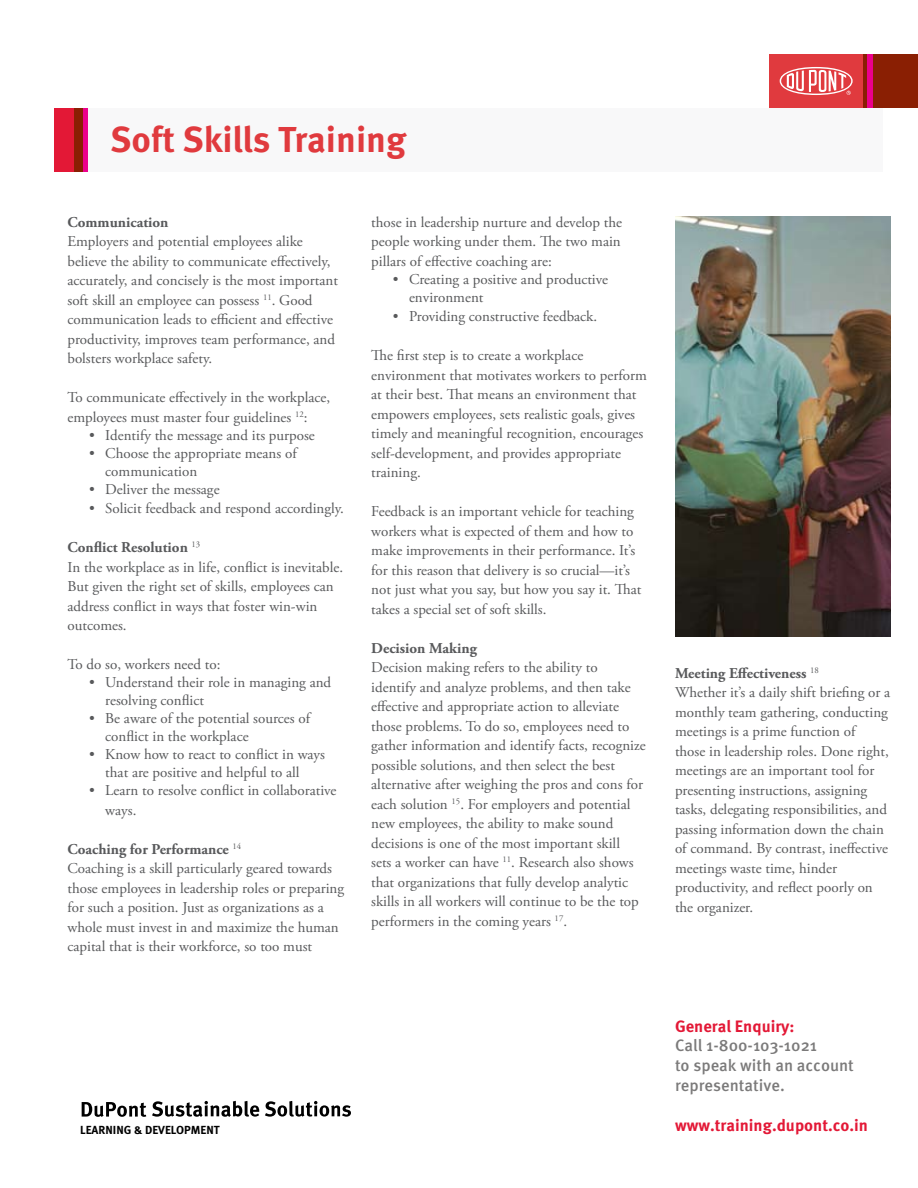
<style>
.page{position:relative;width:918px;height:1188px;background:#fff}
.page>*{position:absolute;margin:0;border:0;box-sizing:border-box;transform-origin:0 0}
.t1{font:700 36px "Meta Pro";color:#e03a3e}
.t2{font:500 16.5px/19.8px "Meta Pro";color:#7b7a7a}
.t3{font:700 16.5px "Meta Pro";color:#e31836}
.t4{font:15px/19.5px "Adobe Garamond Pro";color:#58595b}
.t5{font:700 15px "Adobe Garamond Pro";color:#58595b}
.t6{font:700 11.7px "Meta Pro";color:#000}
.s1{font-weight:700}
</style>
<div class="page">
<svg style="left:82px;top:1102px;width:64px;height:15px"></svg>
<svg style="left:152px;top:1101px;width:107px;height:16px"></svg>
<svg style="left:265px;top:1101px;width:86px;height:16px"></svg>
<img style="left:675px;top:216px;width:216px;height:420px">
<div style="left:863px;top:54px;width:55px;height:54px;background:#8a1f03"></div>
<div style="left:769px;top:54px;width:94px;height:54px;background:#e03a3e"></div>
<svg style="left:780px;top:67px;width:73px;height:28px"></svg>
<div style="left:867px;top:54px;width:5px;height:54px;background:#ec008c"></div>
<div style="left:81px;top:108px;width:801px;height:63px;background:#f8f8f9"></div>
<div style="left:83px;top:108px;width:5px;height:63px;background:#ec008c"></div>
<div style="left:73px;top:108px;width:10px;height:63px;background:#8a1f03"></div>
<div style="left:54px;top:108px;width:19px;height:63px;background:#e31836"></div>
<h1 class="t1" style="left:110px;top:117px;width:298px">Soft Skills Training</h1>
<p class="t5" style="left:68px;top:213px;width:102px">Communication</p>
<p class="t4" style="left:68px;top:232px;width:272px">Employers and potential employees alike believe the ability to communicate effectively, accurately, and concisely is the most important soft skill an employee can possess <sup>11</sup>. Good communication leads to efficient and effective productivity, improves team performance, and bolsters workplace safety.</p>
<p class="t4" style="left:68px;top:388px;width:264px">To communicate effectively in the workplace, employees must master four guidelines <sup>12</sup>:</p>
<p class="t4" style="left:105px;top:427px;width:211px;line-height:18px">Identify the message and its purpose<br>Choose the appropriate means of communication<br>Deliver the message</p>
<p class="t4" style="left:105px;top:499px;width:240px">Solicit feedback and respond accordingly.</p>
<p class="t4" style="left:68px;top:538px;width:277px"><span class="s1">Conflict Resolution</span> <sup>13<br></sup>In the workplace as in life, conflict is inevitable.<br>But given the right set of skills, employees can address conflict in ways that foster win-win outcomes.</p>
<p class="t4" style="left:105px;top:656px;width:233px;line-height:18px;text-indent:-38px">To do so, workers need to:<br>Understand their role in managing and resolving conflict<br>Be aware of the potential sources of conflict in the workplace<br>Know how to react to conflict in ways that are positive and helpful to all<br>Learn to resolve conflict in collaborative</p>
<p class="t4" style="left:105px;top:801px;width:33px">ways.</p>
<p class="t4" style="left:68px;top:840px;width:278px"><span class="s1">Coaching for Performance</span> <sup>14<br></sup>Coaching is a skill particularly geared towards those employees in leadership roles or preparing for such a position. Just as organizations as a whole must invest in and maximize the human capital that is their workforce, so too must</p>
<p class="t4" style="left:89px;top:427px;width:7px;line-height:18px">• •</p>
<p class="t4" style="left:89px;top:480px;width:7px">• •</p>
<p class="t4" style="left:89px;top:673px;width:7px">•</p>
<p class="t4" style="left:89px;top:709px;width:7px">•</p>
<p class="t4" style="left:89px;top:745px;width:7px">•</p>
<p class="t4" style="left:89px;top:781px;width:7px">•</p>
<p class="t4" style="left:371px;top:213px;width:252px;text-align:justify">those in leadership nurture and develop the people working under them. The two main pillars of effective coaching are:</p>
<p class="t4" style="left:409px;top:271px;width:201px;line-height:18px">Creating a positive and productive environment</p>
<p class="t4" style="left:409px;top:307px;width:190px">Providing constructive feedback.</p>
<p class="t4" style="left:371px;top:346px;width:277px">The first step is to create a workplace environment that motivates workers to perform at their best. That means an environment that empowers employees, sets realistic goals, gives timely and meaningful recognition, encourages self-development, and provides appropriate training.</p>
<p class="t4" style="left:371px;top:502px;width:272px">Feedback is an important vehicle for teaching workers what is expected of them and how to make improvements in their performance. It’s for this reason that delivery is so crucial—it’s not just what you say, but how you say it. That takes a special set of soft skills.</p>
<p class="t5" style="left:371px;top:639px;width:107px">Decision Making</p>
<p class="t4" style="left:371px;top:658px;width:276px">Decision making refers to the ability to identify and analyze problems, and then take effective and appropriate action to alleviate those problems. To do so, employees need to gather information and identify facts, recognize possible solutions, and then select the best alternative after weighing the pros and cons for each solution <sup>15</sup>. For employers and potential new employees, the ability to make sound decisions is one of the most important skill<br>sets a worker can have <sup>11</sup>. Research also shows that organizations that fully develop analytic skills in all workers will continue to be the top performers in the coming years <sup>17</sup>.</p>
<p class="t4" style="left:393px;top:270px;width:7px">•</p>
<p class="t4" style="left:393px;top:307px;width:7px">•</p>
<p class="t4" style="left:675px;top:664px;width:217px"><span class="s1">Meeting Effectiveness</span> <sup>18<br></sup>Whether it’s a daily shift briefing or a monthly team gathering, conducting meetings is a prime function of<br>those in leadership roles. Done right, meetings are an important tool for presenting instructions, assigning tasks, delegating responsibilities, and passing information down the chain of command. By contrast, ineffective meetings waste time, hinder productivity, and reflect poorly on the organizer.</p>
<p class="t3" style="left:675px;top:1016px;width:121px">General Enquiry:</p>
<p class="t2" style="left:675px;top:1036px;width:180px">Call 1-800-103-1021<br>to speak with an account representative.</p>
<p class="t6" style="left:80px;top:1122px;width:141px">LEARNING &amp; DEVELOPMENT</p>
<p class="t3" style="left:675px;top:1115px;width:195px">www.training.dupont.co.in</p>
</div>
